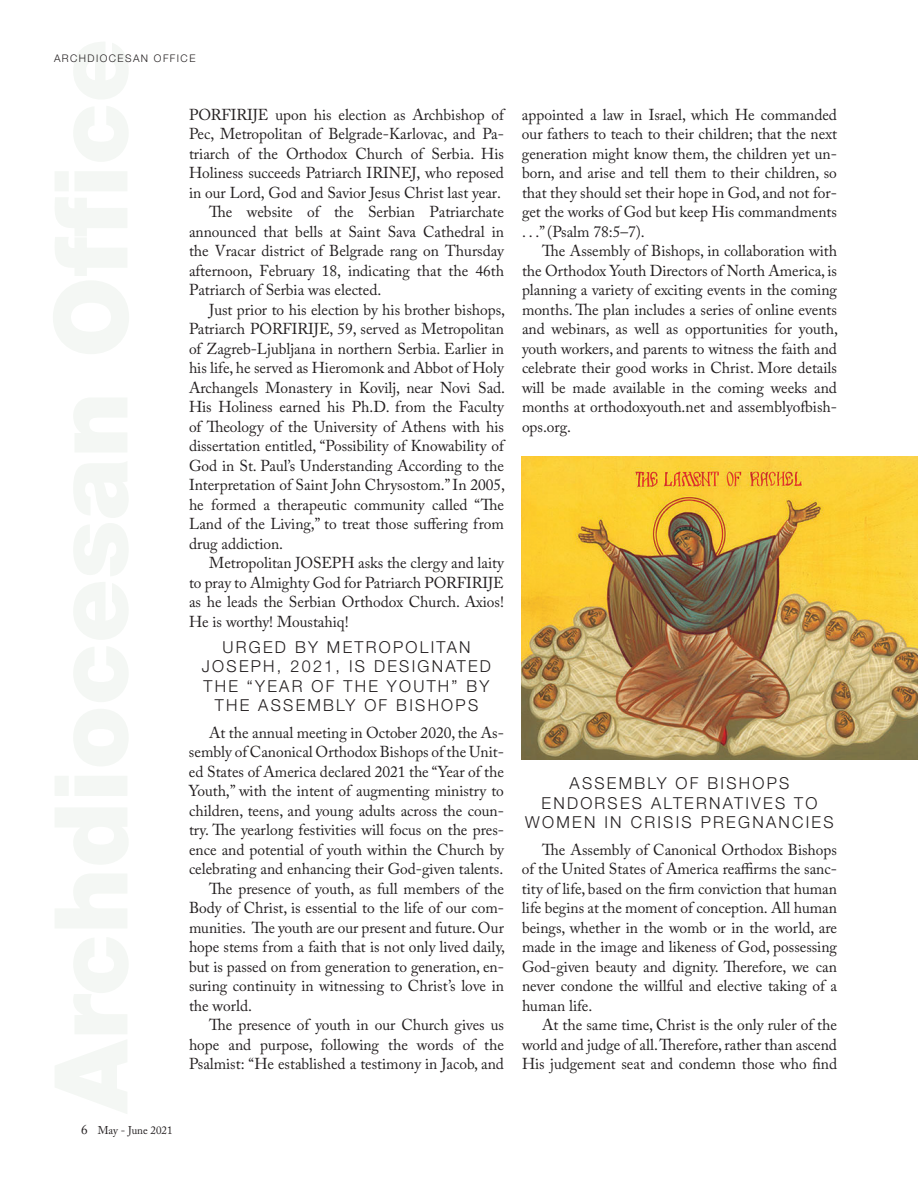
<style>
.page{position:relative;width:918px;height:1188px;background:#fff}
.page>*{position:absolute;margin:0;border:0;box-sizing:border-box;transform-origin:0 0}
.t1{font:300 16.5px/19.5px "Helvetica Neue";letter-spacing:.14em;color:#231f20;text-align:center}
.t2{font:15.75px/19.5px "Adobe Caslon Pro";color:#231f20;text-align:justify}
.t3{font:11.25px "Adobe Caslon Pro";color:#231f20}
.t4{font:300 10.5px "Helvetica Neue";letter-spacing:.14em;color:#231f20}
.s1{font-size:13.5px}
</style>
<div class="page">
<img style="left:522px;top:457px;width:396px;height:302px">
<p class="t4" style="left:54px;top:52px;width:143px">ARCHDIOCESAN OFFICE</p>
<p class="t2" style="left:189px;top:104px;width:317px">PORFIRIJE upon his election as Archbishop of</p>
<p class="t2" style="left:189px;top:124px;width:316px">Pec, Metropolitan of Belgrade-Karlovac, and Pa-</p>
<p class="t2" style="left:189px;top:143px;width:316px">triarch of the Orthodox Church of Serbia. His</p>
<p class="t2" style="left:189px;top:163px;width:316px">Holiness succeeds Patriarch IRINEJ, who reposed</p>
<p class="t2" style="left:189px;top:182px;width:314px">in our Lord, God and Savior Jesus Christ last year.</p>
<p class="t2" style="left:209px;top:202px;width:296px">The website of the Serbian Patriarchate</p>
<p class="t2" style="left:189px;top:221px;width:317px">announced that bells at Saint Sava Cathedral in</p>
<p class="t2" style="left:189px;top:241px;width:317px">the Vracar district of Belgrade rang on Thursday</p>
<p class="t2" style="left:189px;top:260px;width:317px">afternoon, February 18, indicating that the 46th</p>
<p class="t2" style="left:189px;top:280px;width:194px">Patriarch of Serbia was elected.</p>
<p class="t2" style="left:209px;top:299px;width:297px">Just prior to his election by his brother bishops,</p>
<p class="t2" style="left:189px;top:319px;width:316px">Patriarch PORFIRIJE, 59, served as Metropolitan</p>
<p class="t2" style="left:189px;top:338px;width:317px">of Zagreb-Ljubljana in northern Serbia. Earlier in</p>
<p class="t2" style="left:189px;top:358px;width:317px">his life, he served as Hieromonk and Abbot of Holy</p>
<p class="t2" style="left:189px;top:377px;width:318px">Archangels Monastery in Kovilj, near Novi Sad.</p>
<p class="t2" style="left:189px;top:397px;width:317px">His Holiness earned his Ph.D. from the Faculty</p>
<p class="t2" style="left:189px;top:416px;width:317px">of Theology of the University of Athens with his</p>
<p class="t2" style="left:189px;top:436px;width:317px">dissertation entitled, “Possibility of Knowability of</p>
<p class="t2" style="left:189px;top:455px;width:316px">God in St. Paul’s Understanding According to the</p>
<p class="t2" style="left:189px;top:475px;width:318px">Interpretation of Saint John Chrysostom.” In 2005,</p>
<p class="t2" style="left:189px;top:494px;width:316px">he formed a therapeutic community called “The</p>
<p class="t2" style="left:189px;top:514px;width:316px">Land of the Living,” to treat those suffering from</p>
<p class="t2" style="left:189px;top:533px;width:96px">drug addiction.</p>
<p class="t2" style="left:209px;top:553px;width:296px">Metropolitan JOSEPH asks the clergy and laity</p>
<p class="t2" style="left:189px;top:572px;width:316px">to pray to Almighty God for Patriarch PORFIRIJE</p>
<p class="t2" style="left:189px;top:592px;width:316px">as he leads the Serbian Orthodox Church. Axios!</p>
<p class="t2" style="left:189px;top:611px;width:161px">He is worthy! Moustahiq!</p>
<p class="t1" style="left:202px;top:637px;width:291px">URGED BY METROPOLITAN<br>JOSEPH, 2021, IS DESIGNATED<br>THE “YEAR OF THE YOUTH” BY<br>THE ASSEMBLY OF BISHOPS</p>
<p class="t2" style="left:209px;top:722px;width:296px">At the annual meeting in October 2020, the As-</p>
<p class="t2" style="left:189px;top:742px;width:316px">sembly of Canonical Orthodox Bishops of the Unit-</p>
<p class="t2" style="left:189px;top:761px;width:316px">ed States of America declared 2021 the “Year of the</p>
<p class="t2" style="left:189px;top:781px;width:317px">Youth,” with the intent of augmenting ministry to</p>
<p class="t2" style="left:189px;top:800px;width:316px">children, teens, and young adults across the coun-</p>
<p class="t2" style="left:189px;top:820px;width:316px">try. The yearlong festivities will focus on the pres-</p>
<p class="t2" style="left:189px;top:839px;width:317px">ence and potential of youth within the Church by</p>
<p class="t2" style="left:189px;top:859px;width:316px">celebrating and enhancing their God-given talents.</p>
<p class="t2" style="left:209px;top:878px;width:296px">The presence of youth, as full members of the</p>
<p class="t2" style="left:189px;top:898px;width:316px">Body of Christ, is essential to the life of our com-</p>
<p class="t2" style="left:189px;top:917px;width:316px">munities. The youth are our present and future. Our</p>
<p class="t2" style="left:189px;top:937px;width:318px">hope stems from a faith that is not only lived daily,</p>
<p class="t2" style="left:189px;top:956px;width:316px">but is passed on from generation to generation, en-</p>
<p class="t2" style="left:189px;top:976px;width:317px">suring continuity in witnessing to Christ’s love in</p>
<p class="t2" style="left:189px;top:995px;width:65px">the world.</p>
<p class="t2" style="left:209px;top:1015px;width:296px">The presence of youth in our Church gives us</p>
<p class="t2" style="left:189px;top:1034px;width:317px">hope and purpose, following the words of the</p>
<p class="t2" style="left:189px;top:1054px;width:317px">Psalmist: “He established a testimony in Jacob, and</p>
<p class="t2" style="left:522px;top:104px;width:317px">appointed a law in Israel, which He commanded our fathers to teach to their children; that the next generation might know them, the children yet un&shy;born, and arise and tell them to their children, so that they should set their hope in God, and not for&shy;get the works of God but keep His commandments . . .” (Psalm 78:5–7).</p>
<p class="t2" style="left:522px;top:241px;width:318px;text-indent:20px">The Assembly of Bishops, in collaboration with the Orthodox Youth Directors of North America, is planning a variety of exciting events in the coming months. The plan includes a series of online events and webinars, as well as opportunities for youth, youth workers, and parents to witness the faith and celebrate their good works in Christ. More details will be made available in the coming weeks and months at orthodoxyouth.net and assemblyofbish&shy;ops.org.</p>
<p class="t1" style="left:525px;top:773px;width:310px">ASSEMBLY OF BISHOPS<br>ENDORSES ALTERNATIVES TO<br>WOMEN IN CRISIS PREGNANCIES</p>
<p class="t2" style="left:522px;top:839px;width:317px;text-indent:20px">The Assembly of Canonical Orthodox Bishops of the United States of America reaffirms the sanc&shy;tity of life, based on the firm conviction that human life begins at the moment of conception. All human beings, whether in the womb or in the world, are made in the image and likeness of God, possessing God-given beauty and dignity. Therefore, we can never condone the willful and elective taking of a human life.</p>
<p class="t2" style="left:522px;top:1015px;width:317px;text-indent:20px">At the same time, Christ is the only ruler of the world and judge of all. Therefore, rather than ascend His judgement seat and condemn those who find</p>
<p class="t3" style="left:81px;top:1124px;width:93px"><span class="s1">6</span> May - June 2021</p>
</div>
